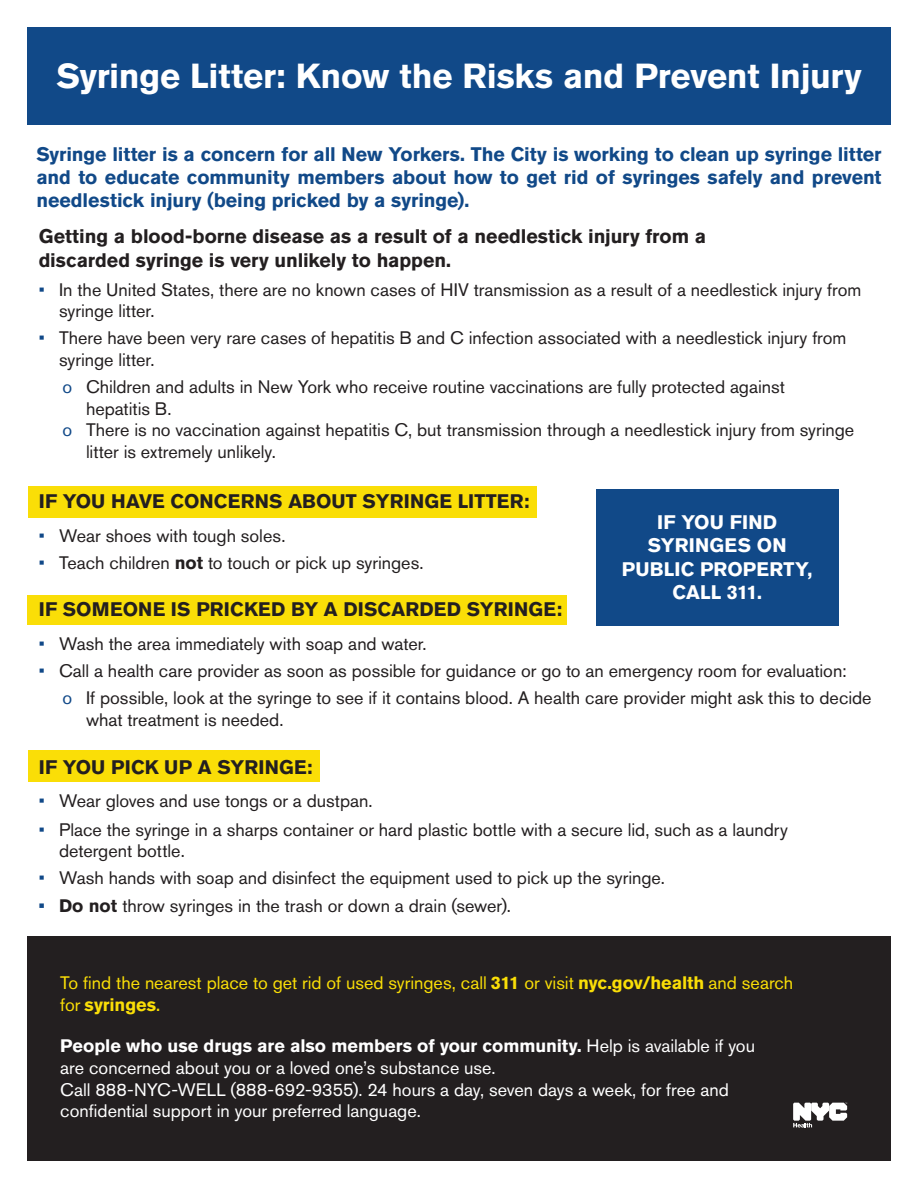
<style>
.page{position:relative;width:918px;height:1188px;background:#fff}
.page>*{position:absolute;margin:0;border:0;box-sizing:border-box;transform-origin:0 0}
.t1{font:700 34.5px "Akzidenz Grotesk BQ";letter-spacing:-.005em;color:#fff}
.t2{font:700 19.5px/23.4px "Akzidenz Grotesk BQ";color:#231f20}
.t3{font:700 19.5px/23.4px "Akzidenz Grotesk BQ";letter-spacing:-.005em;color:#114988;text-align:justify}
.t4{font:700 19.5px/23.4px "Akzidenz Grotesk BQ";letter-spacing:.01em;color:#fff;text-align:center}
.t5{font:18px/21.6px "Akzidenz Grotesk BQ";color:#231f20}
.t6{font:18px/21.6px "Akzidenz Grotesk BQ";color:#fff}
.t7{font:18px/21.6px "Akzidenz Grotesk BQ";color:#fade07}
.s1{color:#114988}
.s2{font-weight:700}
.s3{font-weight:700;color:#114988}
.s4{font-weight:700;font-stretch:condensed}
</style>
<div class="page">
<div style="left:27px;top:937px;width:864px;height:224px;background:#231f20"></div>
<div style="left:28px;top:487px;width:508px;height:31px;background:#fade07"></div>
<div style="left:28px;top:751px;width:292px;height:31px;background:#fade07"></div>
<div style="left:27px;top:596px;width:540px;height:29px;background:#fade07"></div>
<div style="left:27px;top:27px;width:864px;height:97px;background:#114988"></div>
<svg style="left:793px;top:1103px;width:54px;height:25px"></svg>
<div style="left:596px;top:489px;width:242px;height:137px;background:#114988"></div>
<h1 class="t1" style="left:56px;top:56px;width:807px">Syringe Litter: Know the Risks and Prevent Injury</h1>
<p class="t3" style="left:36px;top:142px;width:847px">Syringe litter is a concern for all New Yorkers. The City is working to clean up syringe litter and to educate community members about how to get rid of syringes safely and prevent needlestick injury (being pricked by a syringe).</p>
<p class="t2" style="left:39px;top:225px;width:669px">Getting a blood-borne disease as a result of a needlestick injury from a discarded syringe is very unlikely to happen.</p>
<p class="t5" style="left:59px;top:278px;width:804px;text-indent:-20px"><span class="s1">•</span> In the United States, there are no known cases of HIV transmission as a result of a needlestick injury from syringe litter.</p>
<p class="t5" style="left:59px;top:327px;width:789px;text-indent:-20px"><span class="s1">•</span> There have been very rare cases of hepatitis B and C infection associated with a needlestick injury from syringe litter.</p>
<p class="t5" style="left:62px;top:376px;width:724px"><span class="s1">o</span> Children and adults in New York who receive routine vaccinations are fully protected against</p>
<p class="t5" style="left:86px;top:398px;width:87px">hepatitis B.</p>
<p class="t5" style="left:62px;top:419px;width:793px"><span class="s1">o</span> There is no vaccination against hepatitis C, but transmission through a needlestick injury from syringe</p>
<p class="t5" style="left:86px;top:441px;width:191px">litter is extremely unlikely.</p>
<p class="t2" style="left:39px;top:490px;width:492px">IF YOU HAVE CONCERNS ABOUT SYRINGE LITTER:</p>
<p class="t5" style="left:39px;top:525px;width:248px"><span class="s1">•</span> Wear shoes with tough soles.</p>
<p class="t5" style="left:39px;top:552px;width:386px"><span class="s1">•</span> Teach children <span class="s2">not</span> to touch or pick up syringes.</p>
<p class="t2" style="left:39px;top:598px;width:525px">IF SOMEONE IS PRICKED BY A DISCARDED SYRINGE:</p>
<p class="t5" style="left:39px;top:633px;width:389px"><span class="s1">•</span> Wash the area immediately with soap and water.</p>
<p class="t5" style="left:62px;top:657px;width:811px;line-height:27.2px;text-indent:-24px"><span class="s1">•</span> Call a health care provider as soon as possible for guidance or go to an emergency room for evaluation:<br><span class="s1">o</span> If possible, look at the syringe to see if it contains blood. A health care provider might ask this to decide</p>
<p class="t5" style="left:86px;top:709px;width:199px">what treatment is needed.</p>
<p class="t2" style="left:39px;top:755px;width:275px">IF YOU PICK UP A SYRINGE:</p>
<p class="t5" style="left:39px;top:790px;width:335px"><span class="s1">•</span> Wear gloves and use tongs or a dustpan.</p>
<p class="t5" style="left:59px;top:818px;width:730px;text-indent:-20px"><span class="s1">•</span> Place the syringe in a sharps container or hard plastic bottle with a secure lid, such as a laundry detergent bottle.</p>
<p class="t5" style="left:39px;top:867px;width:628px"><span class="s1">•</span> Wash hands with soap and disinfect the equipment used to pick up the syringe.</p>
<p class="t5" style="left:39px;top:894px;width:474px"><span class="s3">•</span> <span class="s2">Do not</span> throw syringes in the trash or down a drain (sewer).</p>
<p class="t4" style="left:622px;top:511px;width:192px">IF YOU FIND<br>SYRINGES ON<br>PUBLIC PROPERTY,<br>CALL 311.</p>
<p class="t7" style="left:60px;top:972px;width:735px">To find the nearest place to get rid of used syringes, call <span class="s2">311</span> or visit <span class="s2">nyc.gov/health</span> and search for <span class="s2">syringes</span><span class="s4">.</span></p>
<p class="t6" style="left:60px;top:1035px;width:696px"><span class="s2">People who use drugs are also members of your community.</span> Help is available if you are concerned about you or a loved one’s substance use.<br>Call 888-NYC-WELL (888-692-9355). 24 hours a day, seven days a week, for free and confidential support in your preferred language.</p>
</div>
